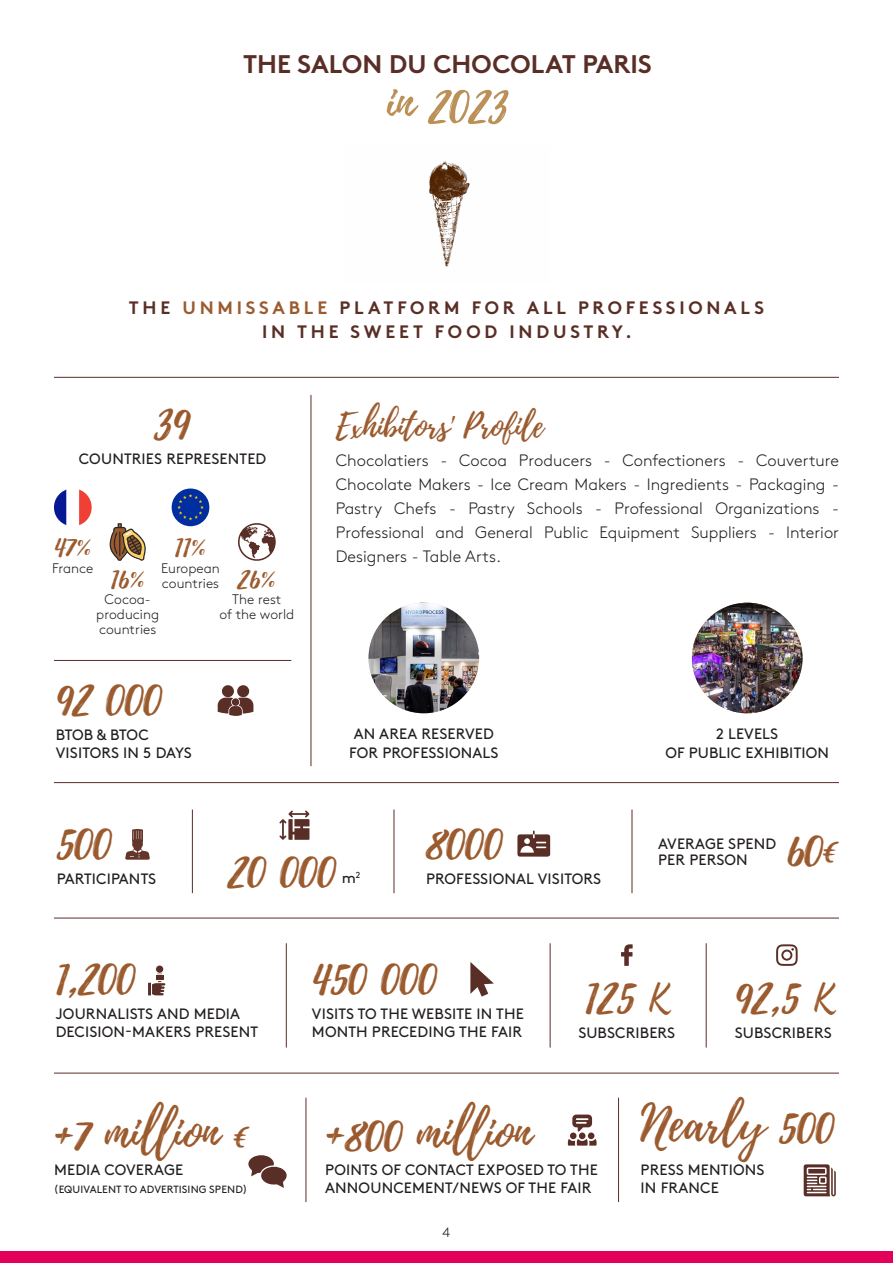
<style>
.page{position:relative;width:893px;height:1263px;background:#fff}
.page>*{position:absolute;margin:0;border:0;box-sizing:border-box;transform-origin:0 0}
.t1{font:52.5px "Playlist Script";color:#bb9158}
.t2{font:49.5px "Playlist Script";color:#9b5b2f}
.t3{font:33px "Playlist Script";color:#9b5b2f}
.t4{font:30px "Playlist Script";color:#9b5b2f}
.t5{font:700 25.5px "Brown Std";color:#592e26}
.t6{font:700 18px "Brown Std";letter-spacing:.21em;color:#592e26}
.t7{font:300 16.5px/24px "Brown Std";color:#231f20}
.t8{font:15px/18px "Brown Std";letter-spacing:.01em;color:#231f20}
.t9{font:15px "Brown Std";letter-spacing:-.02em;color:#231f20}
.t10{font:300 13.8px/15px "Brown Std";color:#231f20;text-align:center}
.t11{font:300 13.5px "Brown Std";color:#231f20}
.t12{font:10.5px "Brown Std";letter-spacing:.01em;color:#231f20}
.s1{color:#9b5b2f}
.s2{font-size:34.5px}
</style>
<div class="page">
<div style="left:0;top:1251px;width:893px;height:12px;background:#e3005a"></div>
<svg style="left:172px;top:488px;width:37px;height:38px"></svg>
<svg style="left:54px;top:489px;width:38px;height:36px"></svg>
<svg style="left:109px;top:523px;width:37px;height:38px"></svg>
<img style="left:368px;top:603px;width:111px;height:110px;border-radius:55px">
<img style="left:692px;top:603px;width:110px;height:110px;border-radius:55px">
<hr style="left:54px;top:660px;width:237px;height:1px;background:#592e26">
<hr style="left:54px;top:782px;width:785px;height:1px;background:#592e26">
<hr style="left:54px;top:377px;width:785px;height:1px;background:#592e26">
<hr style="left:54px;top:918px;width:785px;height:1px;background:#592e26">
<hr style="left:54px;top:1073px;width:785px;height:1px;background:#592e26">
<hr style="left:311px;top:395px;width:1px;height:371px;background:#592e26">
<hr style="left:192px;top:809px;width:1px;height:84px;background:#592e26">
<hr style="left:286px;top:943px;width:1px;height:104px;background:#592e26">
<hr style="left:306px;top:1098px;width:1px;height:104px;background:#592e26">
<hr style="left:618px;top:1098px;width:1px;height:104px;background:#592e26">
<hr style="left:550px;top:943px;width:1px;height:104px;background:#592e26">
<hr style="left:706px;top:943px;width:1px;height:104px;background:#592e26">
<hr style="left:394px;top:809px;width:1px;height:84px;background:#592e26">
<hr style="left:632px;top:809px;width:1px;height:84px;background:#592e26">
<div style="left:222px;top:685px;width:12px;height:12px;background:#592e26;border-radius:50%"></div>
<div style="left:237px;top:685px;width:12px;height:12px;background:#592e26;border-radius:50%"></div>
<svg style="left:218px;top:698px;width:35px;height:18px"></svg>
<svg style="left:621px;top:944px;width:12px;height:22px"></svg>
<svg style="left:470px;top:962px;width:24px;height:34px"></svg>
<svg style="left:279px;top:810px;width:30px;height:30px"></svg>
<svg style="left:517px;top:830px;width:33px;height:27px"></svg>
<div style="left:156px;top:965px;width:7px;height:8px;background:#592e26;border-radius:50%"></div>
<svg style="left:148px;top:973px;width:17px;height:22px"></svg>
<svg style="left:248px;top:1155px;width:39px;height:33px"></svg>
<svg style="left:572px;top:1114px;width:20px;height:18px"></svg>
<svg style="left:568px;top:1139px;width:29px;height:6px"></svg>
<div style="left:570px;top:1132px;width:6px;height:7px;background:#592e26;border-radius:50%"></div>
<div style="left:579px;top:1132px;width:6px;height:7px;background:#592e26;border-radius:50%"></div>
<div style="left:588px;top:1132px;width:6px;height:7px;background:#592e26;border-radius:50%"></div>
<svg style="left:804px;top:1164px;width:32px;height:32px"></svg>
<svg style="left:125px;top:829px;width:25px;height:31px"></svg>
<img style="left:429px;top:161px;width:41px;height:106px">
<svg style="left:776px;top:944px;width:22px;height:22px"></svg>
<svg style="left:238px;top:523px;width:38px;height:38px"></svg>
<p class="t5" style="left:243px;top:49px;width:410px">THE SALON DU CHOCOLAT PARIS</p>
<p class="t1" style="left:387px;top:65px;width:123px">in 2023</p>
<p class="t6" style="left:129px;top:297px;width:637px">THE <span class="s1">UNMISSABLE</span> PLATFORM FOR ALL PROFESSIONALS</p>
<p class="t6" style="left:262px;top:321px;width:371px">IN THE SWEET FOOD INDUSTRY.</p>
<p class="t2" style="left:155px;top:385px;width:36px">39</p>
<p class="t8" style="left:79px;top:449px;width:189px">COUNTRIES REPRESENTED</p>
<p class="t4" style="left:54px;top:524px;width:39px">47%</p>
<p class="t10" style="left:52px;top:561px;width:43px">France</p>
<p class="t4" style="left:175px;top:524px;width:33px">11%</p>
<p class="t10" style="left:161px;top:561px;width:60px;text-align:left">European countries</p>
<p class="t4" style="left:238px;top:555px;width:39px">26%</p>
<p class="t10" style="left:232px;top:592px;width:51px">The rest</p>
<p class="t10" style="left:219px;top:607px;width:76px">of the world</p>
<p class="t4" style="left:111px;top:555px;width:36px">16%</p>
<p class="t10" style="left:96px;top:592px;width:64px">Cocoa&shy;producing countries</p>
<p class="t2" style="left:56px;top:661px;width:108px">92 000</p>
<p class="t9" style="left:56px;top:726px;width:95px">BTOB &amp; BTOC</p>
<p class="t8" style="left:56px;top:744px;width:138px">VISITORS IN 5 DAYS</p>
<p class="t3" style="left:336px;top:403px;width:209px">Exhibitors' Profile</p>
<p class="t7" style="left:336px;top:449px;width:505px">Chocolatiers - Cocoa Producers - Confectioners - Couverture<br>Chocolate Makers - Ice Cream Makers - Ingredients - Packaging -</p>
<p class="t7" style="left:336px;top:497px;width:505px;text-align:justify">Pastry Chefs - Pastry Schools - Professional Organizations - Professional and General Public Equipment Suppliers - Interior Designers - Table Arts.</p>
<p class="t8" style="left:354px;top:724px;width:142px">AN AREA RESERVED</p>
<p class="t8" style="left:349px;top:744px;width:151px">FOR PROFESSIONALS</p>
<p class="t8" style="left:716px;top:724px;width:64px">2 LEVELS</p>
<p class="t8" style="left:665px;top:744px;width:165px">OF PUBLIC EXHIBITION</p>
<p class="t2" style="left:57px;top:805px;width:57px">500</p>
<p class="t8" style="left:57px;top:869px;width:101px">PARTICIPANTS</p>
<p class="t2" style="left:229px;top:832px;width:109px">20 000</p>
<p class="t8" style="left:342px;top:868px;width:20px">m<sup>2</sup></p>
<p class="t2" style="left:426px;top:805px;width:78px">8000</p>
<p class="t8" style="left:426px;top:869px;width:177px">PROFESSIONAL VISITORS</p>
<p class="t8" style="left:658px;top:834px;width:120px">AVERAGE SPEND</p>
<p class="t8" style="left:658px;top:851px;width:91px">PER PERSON</p>
<p class="t2" style="left:787px;top:811px;width:52px">60€</p>
<p class="t2" style="left:56px;top:939px;width:81px">1,200</p>
<p class="t8" style="left:56px;top:1004px;width:204px">JOURNALISTS AND MEDIA<br>DECISION-MAKERS PRESENT</p>
<p class="t2" style="left:54px;top:1096px;width:195px">+7 million €</p>
<p class="t8" style="left:54px;top:1161px;width:131px">MEDIA COVERAGE</p>
<p class="t12" style="left:54px;top:1183px;width:195px">(EQUIVALENT TO ADVERTISING SPEND)</p>
<p class="t2" style="left:312px;top:939px;width:127px">450 000</p>
<p class="t8" style="left:312px;top:1004px;width:213px">VISITS TO THE WEBSITE IN THE<br>MONTH PRECEDING THE FAIR</p>
<p class="t2" style="left:585px;top:958px;width:85px">125 <span class="s2">K</span></p>
<p class="t8" style="left:578px;top:1023px;width:98px">SUBSCRIBERS</p>
<p class="t2" style="left:735px;top:958px;width:100px">92,5 <span class="s2">K</span></p>
<p class="t8" style="left:735px;top:1023px;width:98px">SUBSCRIBERS</p>
<p class="t2" style="left:325px;top:1096px;width:208px">+800 million</p>
<p class="t8" style="left:325px;top:1161px;width:274px">POINTS OF CONTACT EXPOSED TO THE</p>
<p class="t8" style="left:325px;top:1179px;width:268px">ANNOUNCEMENT/NEWS OF THE FAIR</p>
<p class="t11" style="left:443px;top:1225px;width:9px">4</p>
<p class="t2" style="left:640px;top:1088px;width:195px">Nearly 500</p>
<p class="t8" style="left:641px;top:1161px;width:125px">PRESS MENTIONS</p>
<p class="t8" style="left:641px;top:1179px;width:80px">IN FRANCE</p>
</div>
